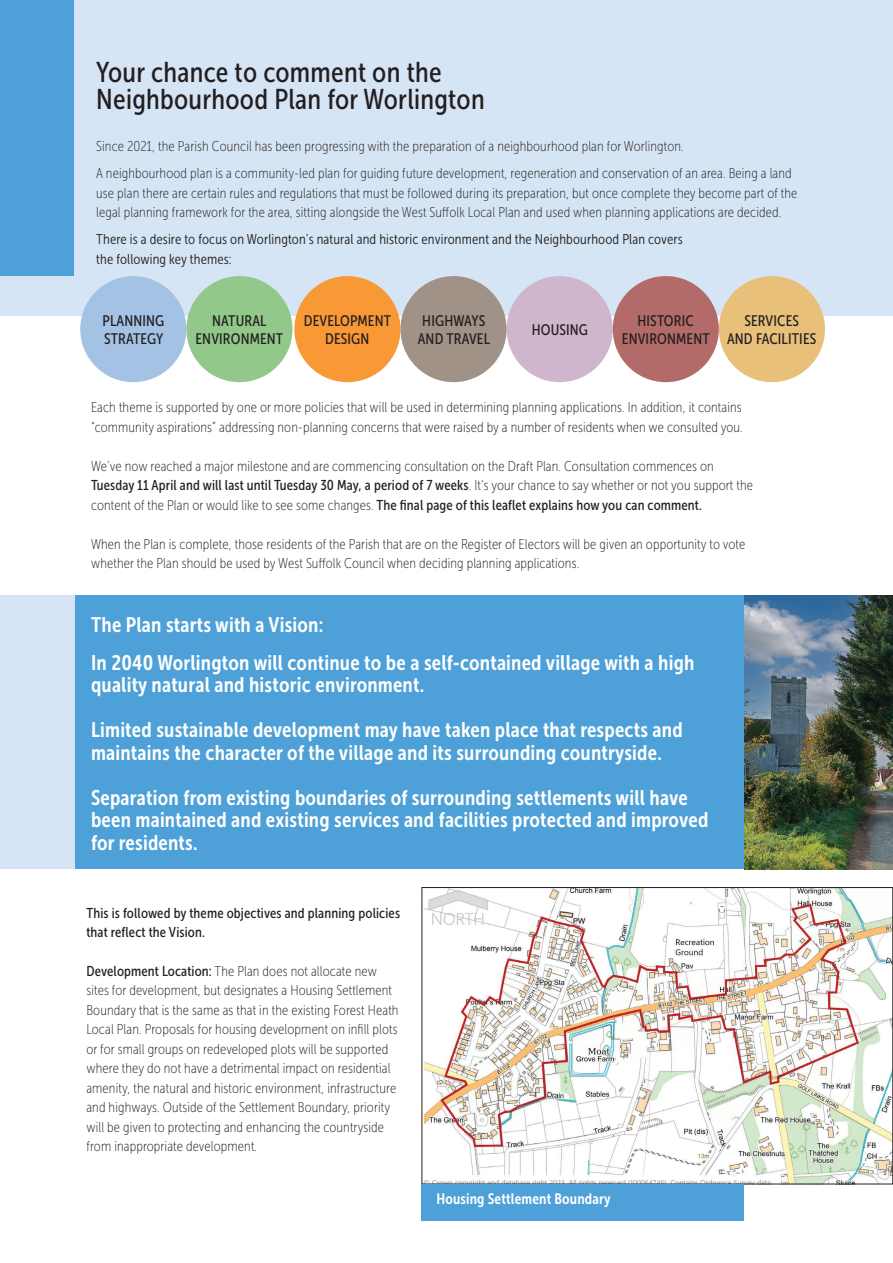
<style>
.page{position:relative;width:893px;height:1263px;background:#fff}
.page>*{position:absolute;margin:0;border:0;box-sizing:border-box;transform-origin:0 0}
.t1{font:28.5px/27px "Museo Sans Cond 500";letter-spacing:.01em;color:#231f20}
.t2{font:21px/45px "Museo Sans Cond 700";letter-spacing:.01em;color:#fff}
.t3{font:15.15px/17.5px "Museo Sans Cond 500";letter-spacing:.01em;color:#231f20;text-align:center}
.t4{font:15px "Museo Sans Cond 700";letter-spacing:.01em;color:#fff}
.t5{font:14.25px/19.5px "Museo Sans Cond 100";letter-spacing:.01em;color:#231f20}
.t6{font:14.25px/19.5px "Museo Sans Cond 500";letter-spacing:.01em;color:#231f20}
.t7{font:14.25px/20.2px "Museo Sans Cond 300";letter-spacing:.01em;color:#231f20}
.s1{font-family:"Museo Sans Cond 100"}
.s2{font-family:"Museo Sans Cond 500"}
</style>
<div class="page">
<div style="left:0;top:0;width:893px;height:316px;background:#4da0d8"></div>
<div style="left:74px;top:0;width:819px;height:316px;background:#d6e5f5"></div>
<img style="left:424px;top:889px;width:467px;height:293px">
<div style="left:422px;top:887px;width:471px;height:297px;border:1px solid #231f20"></div>
<div style="left:0;top:595px;width:893px;height:274px;background:#4da0d8"></div>
<div style="left:0;top:276px;width:74px;height:40px;background:#d6e5f5"></div>
<div style="left:0;top:595px;width:74px;height:274px;background:#d6e5f5"></div>
<div style="left:80px;top:276px;width:106px;height:106px;background:#a4c3e4;border-radius:50%"></div>
<div style="left:507px;top:276px;width:106px;height:106px;background:#cfb6cd;border-radius:50%"></div>
<div style="left:294px;top:276px;width:106px;height:106px;background:#f89935;border-radius:50%"></div>
<div style="left:719px;top:276px;width:106px;height:106px;background:#e8c07a;border-radius:50%"></div>
<div style="left:186px;top:276px;width:106px;height:106px;background:#92c889;border-radius:50%"></div>
<div style="left:613px;top:276px;width:106px;height:106px;background:#b26b69;border-radius:50%"></div>
<div style="left:400px;top:276px;width:107px;height:106px;background:#a09287;border-radius:50%"></div>
<img style="left:744px;top:595px;width:149px;height:274px">
<div style="left:422px;top:1184px;width:322px;height:36px;background:#4da0d8"></div>
<h1 class="t1" style="left:96px;top:61px;width:390px">Your chance to comment on the<br>Neighbourhood Plan for Worlington</h1>
<p class="t5" style="left:96px;top:134px;width:697px;line-height:27px">Since 2021, the Parish Council has been progressing with the preparation of a neighbourhood plan for Worlington.<br>A neighbourhood plan is a community-led plan for guiding future development, regeneration and conservation of an area. Being a land</p>
<p class="t5" style="left:96px;top:184px;width:703px">use plan there are certain rules and regulations that must be followed during its preparation, but once complete they become part of the legal planning framework for the area, sitting alongside the West Suffolk Local Plan and used when planning applications are decided.</p>
<p class="t7" style="left:96px;top:230px;width:588px">There is a desire to focus on Worlington’s natural and historic environment and the Neighbourhood Plan covers the following key themes:</p>
<p class="t3" style="left:103px;top:313px;width:63px;text-align:left">PLANNING<br>STRATEGY</p>
<p class="t3" style="left:532px;top:322px;width:58px">HOUSING</p>
<p class="t3" style="left:195px;top:313px;width:89px">NATURAL<br>ENVIRONMENT</p>
<p class="t3" style="left:622px;top:313px;width:89px">HISTORIC<br>ENVIRONMENT</p>
<p class="t3" style="left:304px;top:313px;width:89px">DEVELOPMENT<br>DESIGN</p>
<p class="t3" style="left:727px;top:313px;width:91px">SERVICES<br>AND FACILITIES</p>
<p class="t3" style="left:418px;top:313px;width:74px;text-align:left">HIGHWAYS<br>AND TRAVEL</p>
<p class="t5" style="left:91px;top:399px;width:653px">Each theme is supported by one or more policies that will be used in determining planning applications. In addition, it contains “community aspirations” addressing non-planning concerns that were raised by a number of residents when we consulted you.</p>
<p class="t5" style="left:91px;top:457px;width:624px">We’ve now reached a major milestone and are commencing consultation on the Draft Plan. Consultation commences on</p>
<p class="t6" style="left:91px;top:477px;width:663px">Tuesday 11 April and will last until Tuesday 30 May, a period of 7 weeks<span class="s1">. It’s your chance to say whether or not you support the content of the Plan or would like to see some changes.</span> The final page of this leaflet explains how you can comment.</p>
<p class="t5" style="left:91px;top:535px;width:656px">When the Plan is complete, those residents of the Parish that are on the Register of Electors will be given an opportunity to vote whether the Plan should be used by West Suffolk Council when deciding planning applications.</p>
<h2 class="t2" style="left:91px;top:608px;width:605px;line-height:37.5px">The Plan starts with a Vision:<br>In 2040 Worlington will continue to be a self-contained village with a high</h2>
<h2 class="t2" style="left:91px;top:664px;width:593px">quality natural and historic environment.<br>Limited sustainable development may have taken place that respects and</h2>
<h2 class="t2" style="left:91px;top:732px;width:598px">maintains the character of the village and its surrounding countryside.<br>Separation from existing boundaries of surrounding settlements will have</h2>
<h2 class="t2" style="left:91px;top:810px;width:619px;line-height:22.5px">been maintained and existing services and facilities protected and improved for residents.</h2>
<p class="t6" style="left:86px;top:904px;width:315px">This is followed by theme objectives and planning policies that reflect the Vision.</p>
<p class="t5" style="left:86px;top:962px;width:314px"><span class="s2">Development Location:</span> The Plan does not allocate new sites for development, but designates a Housing Settlement Boundary that is the same as that in the existing Forest Heath Local Plan. Proposals for housing development on infill plots or for small groups on redeveloped plots will be supported where they do not have a detrimental impact on residential amenity, the natural and historic environment, infrastructure and highways. Outside of the Settlement Boundary, priority will be given to protecting and enhancing the countryside from inappropriate development.</p>
<p class="t4" style="left:436px;top:1193px;width:176px">Housing Settlement Boundary</p>
</div>
